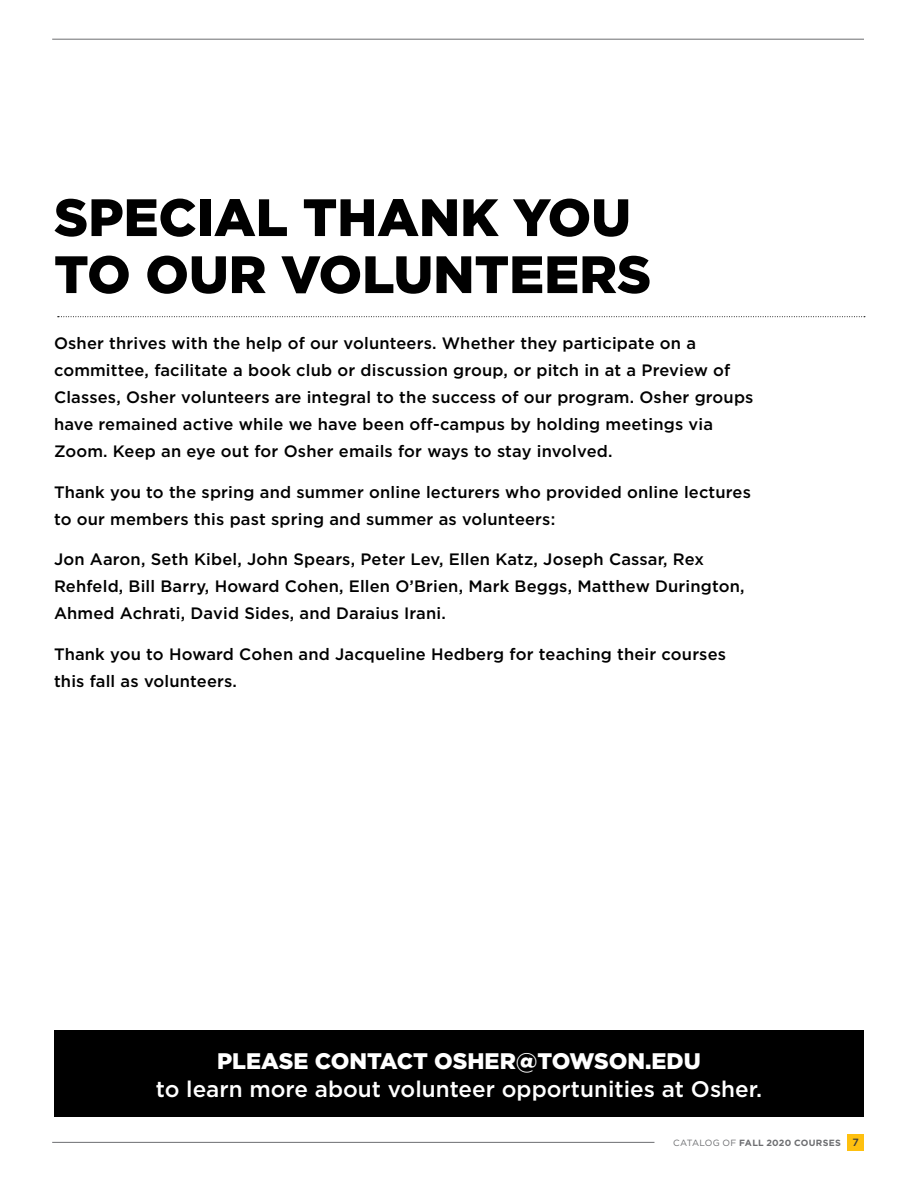
<style>
.page{position:relative;width:918px;height:1188px;background:#fff}
.page>*{position:absolute;margin:0;border:0;box-sizing:border-box;transform-origin:0 0}
.t1{font:900 52.5px/57px "Gotham";color:#000}
.t2{font:500 22.5px "Gotham";color:#fff}
.t3{font:900 22.5px "Gotham";color:#fff}
.t4{font:500 16.5px/27px "Gotham";letter-spacing:.01em;color:#000}
.t5{font:700 9px "Gotham";letter-spacing:.03em;color:#6d6e71}
.s1{font-weight:400}
.s2{font-weight:500;font-size:10.5px;color:#3c3c3a}
</style>
<div class="page">
<hr style="left:52px;top:1142px;width:602px;height:1px;background:#6d6e71">
<hr style="left:52px;top:39px;width:812px;height:1px;background:#6d6e71">
<div style="left:847px;top:1134px;width:17px;height:17px;background:#fec00f"></div>
<div style="left:54px;top:1031px;width:810px;height:86px;background:#000"></div>
<svg style="left:58px;top:316px;width:807px;height:1px"></svg>
<h1 class="t1" style="left:54px;top:188px;width:599px">SPECIAL THANK YOU<br>TO OUR VOLUNTEERS</h1>
<p class="t4" style="left:54px;top:330px;width:701px">Osher thrives with the help of our volunteers. Whether they participate on a committee, facilitate a book club or discussion group, or pitch in at a Preview of Classes, Osher volunteers are integral to the success of our program. Osher groups have remained active while we have been off-campus by holding meetings via Zoom. Keep an eye out for Osher emails for ways to stay involved.</p>
<p class="t4" style="left:54px;top:478px;width:699px">Thank you to the spring and summer online lecturers who provided online lectures to our members this past spring and summer as volunteers:</p>
<p class="t4" style="left:54px;top:546px;width:692px">Jon Aaron, Seth Kibel, John Spears, Peter Lev, Ellen Katz, Joseph Cassar, Rex<br>Rehfeld, Bill Barry, Howard Cohen, Ellen O’Brien, Mark Beggs, Matthew Durington,<br>Ahmed Achrati, David Sides, and Daraius Irani.</p>
<p class="t4" style="left:54px;top:640px;width:674px">Thank you to Howard Cohen and Jacqueline Hedberg for teaching their courses this fall as volunteers.</p>
<h2 class="t3" style="left:217px;top:1045px;width:485px">PLEASE CONTACT OSHER@TOWSON.EDU</h2>
<h2 class="t2" style="left:156px;top:1075px;width:608px">to learn more about volunteer opportunities at Osher.</h2>
<p class="t5" style="left:673px;top:1137px;width:187px"><span class="s1">CATALOG OF</span> FALL 2020 COURSES <span class="s2">7</span></p>
</div>
